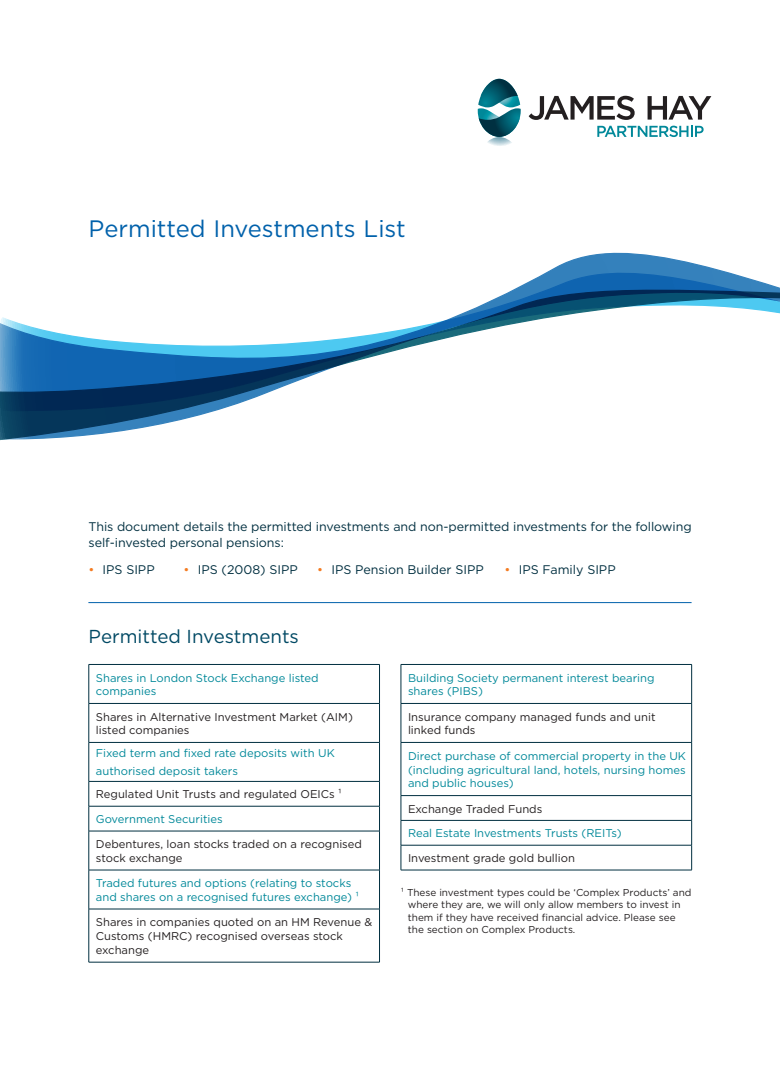
<style>
.page{position:relative;width:780px;height:1088px;background:#fff}
.page>*{position:absolute;margin:0;border:0;box-sizing:border-box;transform-origin:0 0}
.t1{font:23.75px "Gotham";color:#0161ab}
.t2{font:18.75px "Gotham";color:#004964}
.t3{font:12.5px/16.2px "Gotham";letter-spacing:-.005em;color:#002f40}
.t4{font:11.25px/13.8px "Gotham";color:#089}
.t5{font:11.25px/13.8px "Gotham";color:#231f20}
.t6{font:10px/12.5px "Gotham";color:#231f20}
.s1{color:#f47b21}
</style>
<div class="page">
<svg style="left:528px;top:96px;width:106px;height:24px"></svg>
<svg style="left:647px;top:96px;width:64px;height:24px"></svg>
<svg style="left:597px;top:126px;width:106px;height:11px"></svg>
<svg style="left:477px;top:79px;width:43px;height:67px"></svg>
<hr style="left:88px;top:602px;width:603px;height:1px;background:#0161ab">
<svg style="left:0;top:252px;width:627px;height:189px"></svg>
<svg style="left:0;top:253px;width:780px;height:162px"></svg>
<hr style="left:89px;top:909px;width:1px;height:53px;background:#002f40">
<hr style="left:379px;top:909px;width:1px;height:53px;background:#002f40">
<hr style="left:89px;top:962px;width:290px;height:1px;background:#002f40">
<hr style="left:89px;top:664px;width:290px;height:1px;background:#002f40">
<hr style="left:89px;top:665px;width:1px;height:38px;background:#002f40">
<hr style="left:379px;top:665px;width:1px;height:38px;background:#002f40">
<hr style="left:89px;top:703px;width:290px;height:1px;background:#002f40">
<hr style="left:89px;top:703px;width:1px;height:39px;background:#002f40">
<hr style="left:379px;top:703px;width:1px;height:39px;background:#002f40">
<hr style="left:89px;top:742px;width:290px;height:1px;background:#002f40">
<hr style="left:89px;top:742px;width:1px;height:39px;background:#002f40">
<hr style="left:379px;top:742px;width:1px;height:39px;background:#002f40">
<hr style="left:89px;top:781px;width:290px;height:1px;background:#002f40">
<hr style="left:89px;top:806px;width:290px;height:1px;background:#002f40">
<svg style="left:89px;top:781px;width:1px;height:50px"></svg>
<svg style="left:379px;top:781px;width:1px;height:50px"></svg>
<hr style="left:89px;top:831px;width:290px;height:1px;background:#002f40">
<hr style="left:89px;top:831px;width:1px;height:39px;background:#002f40">
<hr style="left:379px;top:831px;width:1px;height:39px;background:#002f40">
<hr style="left:89px;top:870px;width:290px;height:1px;background:#002f40">
<hr style="left:89px;top:870px;width:1px;height:39px;background:#002f40">
<hr style="left:379px;top:870px;width:1px;height:39px;background:#002f40">
<hr style="left:89px;top:909px;width:290px;height:1px;background:#002f40">
<hr style="left:401px;top:664px;width:290px;height:1px;background:#002f40">
<hr style="left:400px;top:665px;width:1px;height:38px;background:#002f40">
<hr style="left:691px;top:665px;width:1px;height:38px;background:#002f40">
<hr style="left:401px;top:703px;width:290px;height:1px;background:#002f40">
<hr style="left:400px;top:703px;width:1px;height:39px;background:#002f40">
<hr style="left:691px;top:703px;width:1px;height:39px;background:#002f40">
<hr style="left:401px;top:742px;width:290px;height:1px;background:#002f40">
<hr style="left:400px;top:742px;width:1px;height:53px;background:#002f40">
<hr style="left:691px;top:742px;width:1px;height:53px;background:#002f40">
<hr style="left:401px;top:795px;width:290px;height:1px;background:#002f40">
<hr style="left:401px;top:820px;width:290px;height:1px;background:#002f40">
<hr style="left:401px;top:845px;width:290px;height:1px;background:#002f40">
<svg style="left:400px;top:796px;width:1px;height:74px"></svg>
<svg style="left:691px;top:796px;width:1px;height:74px"></svg>
<hr style="left:401px;top:870px;width:290px;height:1px;background:#002f40">
<h1 class="t1" style="left:89px;top:214px;width:318px">Permitted Investments List</h1>
<p class="t3" style="left:88px;top:518px;width:604px">This document details the permitted investments and non-permitted investments for the following self-invested personal pensions:</p>
<p class="t3" style="left:88px;top:561px;width:68px"><span class="s1">•</span> IPS SIPP</p>
<p class="t3" style="left:184px;top:561px;width:116px"><span class="s1">•</span> IPS (2008) SIPP</p>
<p class="t3" style="left:317px;top:561px;width:168px"><span class="s1">•</span> IPS Pension Builder SIPP</p>
<p class="t3" style="left:504px;top:561px;width:112px"><span class="s1">•</span> IPS Family SIPP</p>
<h2 class="t2" style="left:89px;top:625px;width:212px">Permitted Investments</h2>
<p class="t4" style="left:96px;top:670px;width:224px">Shares in London Stock Exchange listed companies</p>
<p class="t5" style="left:96px;top:709px;width:258px">Shares in Alternative Investment Market (AIM) listed companies</p>
<p class="t4" style="left:96px;top:744px;width:240px;line-height:18px">Fixed term and fixed rate deposits with UK authorised deposit takers</p>
<p class="t5" style="left:96px;top:787px;width:247px">Regulated Unit Trusts and regulated OEICs ¹</p>
<p class="t4" style="left:96px;top:812px;width:128px">Government Securities</p>
<p class="t5" style="left:96px;top:837px;width:268px">Debentures, loan stocks traded on a recognised stock exchange</p>
<p class="t4" style="left:96px;top:876px;width:265px">Traded futures and options (relating to stocks and shares on a recognised futures exchange) ¹</p>
<p class="t5" style="left:96px;top:915px;width:278px">Shares in companies quoted on an HM Revenue &amp;<br>Customs (HMRC) recognised overseas stock exchange</p>
<p class="t4" style="left:408px;top:671px;width:248px">Building Society permanent interest bearing shares (PIBS)</p>
<p class="t5" style="left:408px;top:709px;width:249px">Insurance company managed funds and unit linked funds</p>
<p class="t4" style="left:408px;top:749px;width:279px;text-align:justify">Direct purchase of commercial property in the UK (including agricultural land, hotels, nursing homes and public houses)</p>
<p class="t5" style="left:408px;top:801px;width:136px">Exchange Traded Funds</p>
<p class="t4" style="left:408px;top:826px;width:215px">Real Estate Investments Trusts (REITs)</p>
<p class="t5" style="left:408px;top:851px;width:168px">Investment grade gold bullion</p>
<p class="t6" style="left:408px;top:886px;width:285px;text-indent:-7px">¹ These investment types could be ‘Complex Products’ and where they are, we will only allow members to invest in them if they have received financial advice. Please see the section on Complex Products.</p>
</div>
